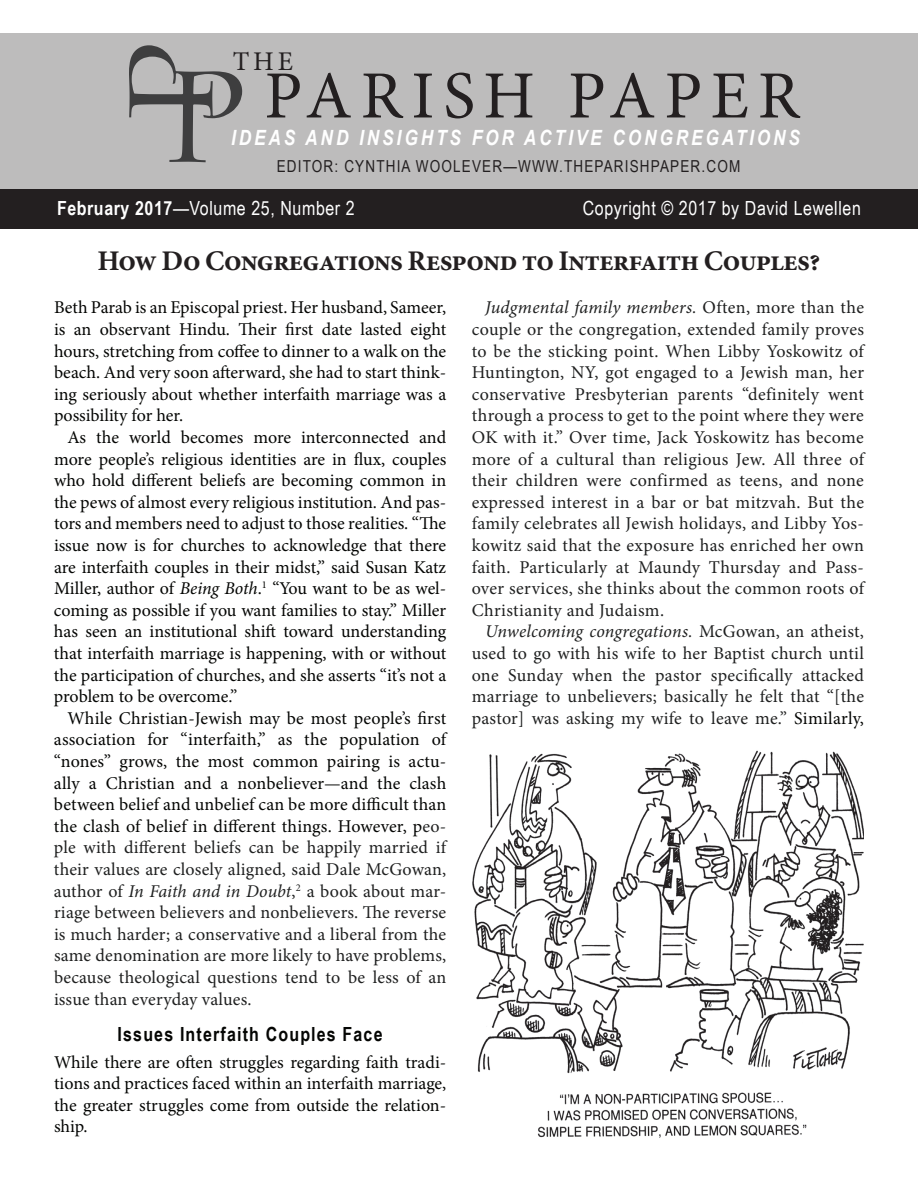
<style>
.page{position:relative;width:918px;height:1188px;background:#fff}
.page>*{position:absolute;margin:0;border:0;box-sizing:border-box;transform-origin:0 0}
.t1{font:67.5px "Minion Pro";letter-spacing:.13em;color:#231f20}
.t2{font:700 28.5px "Minion Pro";letter-spacing:-.03em;color:#231f20}
.t3{font:27px "Minion Pro";color:#231f20}
.t4{font:italic 700 21px "Arial Narrow";letter-spacing:.14em;color:#fff}
.t5{font:19.5px "Arial Narrow";letter-spacing:.03em;color:#fff}
.t6{font:700 19.5px "Arial Narrow";letter-spacing:.06em;color:#040503}
.t7{font:18px/21.6px "Minion Pro";letter-spacing:.01em;color:#1f2020;text-align:justify}
.t8{font:18px/21.6px "Minion Pro";letter-spacing:-.005em;color:#040503;text-align:justify}
.t9{font:16.5px "Arial Narrow";letter-spacing:.07em;color:#231f20}
.s1{font-weight:700}
.s2{font-style:italic}
.s3{color:#040503}
</style>
<div class="page">
<div style="left:0;top:189px;width:918px;height:40px;background:#231f20"></div>
<div style="left:0;top:33px;width:918px;height:156px;background:#bdbcbc"></div>
<img style="left:472px;top:750px;width:392px;height:388px">
<svg style="left:129px;top:45px;width:113px;height:117px"></svg>
<h3 class="t3" style="left:233px;top:44px;width:62px">THE</h3>
<h1 class="t1" style="left:264px;top:51px;width:537px">PARISH PAPER</h1>
<p class="t4" style="left:231px;top:121px;width:571px">IDEAS AND INSIGHTS FOR ACTIVE CONGREGATIONS</p>
<p class="t9" style="left:277px;top:154px;width:465px">EDITOR: CYNTHIA WOOLEVER—WWW.THEPARISHPAPER.COM</p>
<p class="t5" style="left:57px;top:194px;width:299px"><span class="s1">February 2017</span>—Volume 25, Number 2</p>
<p class="t5" style="left:583px;top:194px;width:280px">Copyright © 2017 by David Lewellen</p>
<h2 class="t2" style="left:97px;top:241px;width:725px">How Do Congregations Respond to Interfaith Couples?</h2>
<p class="t8" style="left:54px;top:297px;width:394px">Beth Parab is an Episcopal priest. Her husband, Sameer, is an observant Hindu. Their first date lasted eight hours, stretching from coffee to dinner to a walk on the beach. And very soon afterward, she had to start think&shy;ing seriously about whether interfaith marriage was a possibility for her.</p>
<p class="t8" style="left:54px;top:427px;width:394px;text-indent:14px">As the world becomes more interconnected and more people’s religious identities are in flux, couples who hold different beliefs are becoming common in the pews of almost every religious institution. And pas&shy;tors and members need to adjust to those realities. “The issue now is for churches to acknowledge that there are interfaith couples in their midst,” said Susan Katz Miller, author of <span class="s2">Being Both</span>.<sup>1</sup> “You want to be as wel&shy;coming as possible if you want families to stay.” Miller has seen an institutional shift toward understanding that interfaith marriage is happening, with or without the participation of churches, and she asserts “it’s not a problem to be overcome.”</p>
<p class="t7" style="left:54px;top:707px;width:394px;text-indent:14px"><span class="s3">While Christian-Jewish may be most people’s first association for “interfaith,” as the population of “nones” grows, the most common pairing is actu&shy;ally a Christian and a nonbeliever—and the clash between belief and unbelief can be more difficult than the clash of belief in different things. However, p</span>eo&shy;ple with different beliefs can be happily married if their values are closely aligned, said Dale McGowan, author of <span class="s2">In Faith and in Doubt</span>,<sup>2</sup> a book about mar&shy;riage between believers and nonbelievers. The reverse is much harder; a conservative and a liberal from the same denomination are more likely to have problems, because theological questions tend to be less of an issue than everyday values.</p>
<p class="t6" style="left:118px;top:1020px;width:266px">Issues Interfaith Couples Face</p>
<p class="t8" style="left:54px;top:1051px;width:394px">While there are often struggles regarding faith tradi&shy;tions and practices faced within an interfaith marriage, the greater struggles come from outside the relation&shy;ship.</p>
<p class="t7" style="left:472px;top:297px;width:394px;text-indent:14px"><span class="s2">Judgmental family members.</span> Often, more than the couple or the congregation, extended family proves to be the sticking point. When Libby Yoskowitz of Huntington, NY, got engaged to a Jewish man, her conservative Presbyterian parents “definitely went through a process to get to the point where they were OK with it.” Over time, Jack Yoskowitz has become more of a cultural than religious Jew. All three of their children were confirmed as teens, and none expressed interest in a bar or bat mitzvah. But the family celebrates all Jewish holidays, and Libby Yos&shy;kowitz said that the exposure has enriched her own faith. Particularly at Maundy Thursday and Pass&shy;over services, she thinks about the common roots of Christianity and Judaism.</p>
<p class="t7" style="left:472px;top:621px;width:394px;text-indent:14px"><span class="s2">Unwelcoming congregations.</span> McGowan, an atheist, used to go with his wife to her Baptist church until one Sunday when the pastor specifically attacked marriage to unbelievers; basically he felt that “[the pastor] was asking my wife to leave me.” <span class="s3">Similarly,</span></p>
</div>
